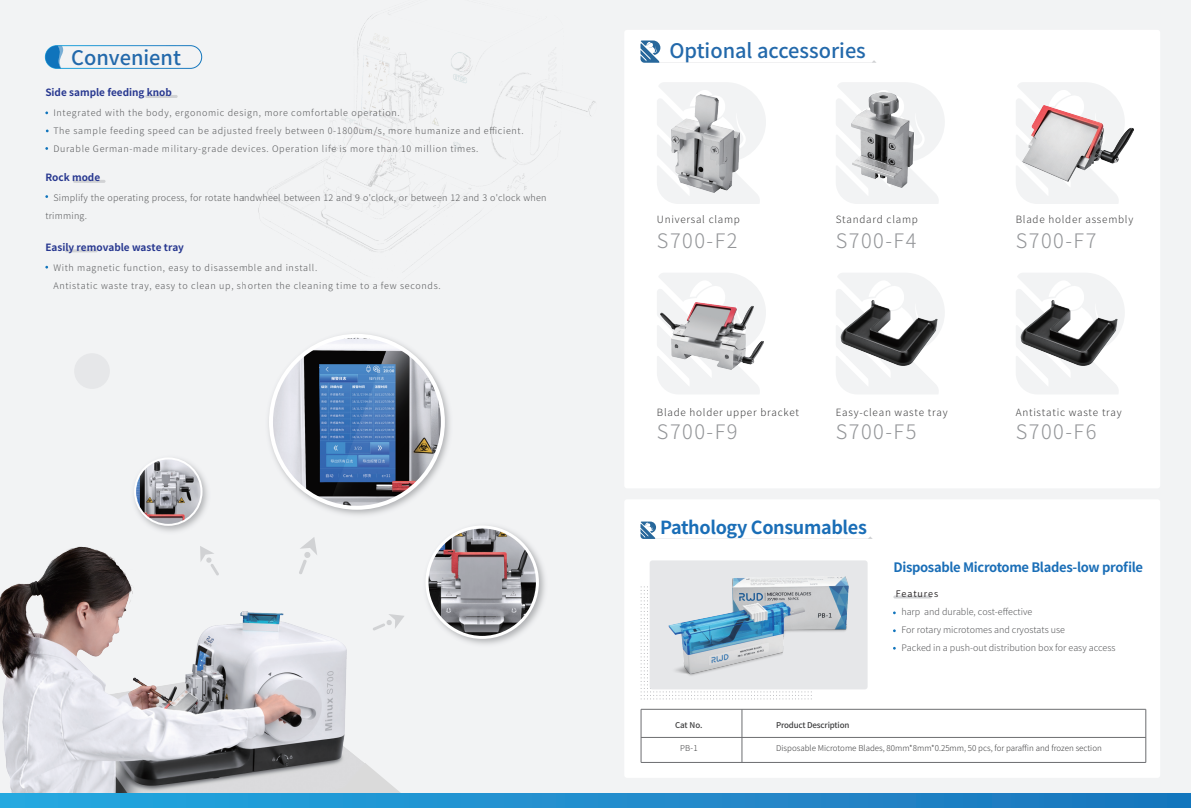
<style>
.page{position:relative;width:1191px;height:808px;background:#f2f3f4}
.page>*{position:absolute;margin:0;border:0;box-sizing:border-box;transform-origin:0 0}
.t1{font:300 20px "Source Han Sans CN";letter-spacing:.075em;color:#939598}
.t2{font:500 20px "Source Han Sans CN";color:#2369ab}
.t3{font:700 18px "Source Han Sans CN";letter-spacing:-.02em;color:#1a6eb7}
.t4{font:700 13px "Source Han Sans CN";letter-spacing:-.025em;color:#1a6eb7}
.t5{font:300 10px "Source Han Sans CN";letter-spacing:.075em;color:#3e3e3f}
.t6{font:700 10px "Source Han Sans CN";color:#283890}
.t7{font:300 9px/18px "Source Han Sans CN";letter-spacing:.075em;color:#57585a}
.t8{font:300 9px/18px "Source Han Sans CN";color:#57585a}
.t9{font:300 9px/18px "Source Han Sans CN";letter-spacing:.025em;color:#57585a}
.t10{font:9px "Source Han Sans CN";letter-spacing:.1em;color:#231f20}
.t11{font:300 8px "Source Han Sans CN";color:#3e3e3f}
.t12{font:500 8px "Source Han Sans CN";letter-spacing:-.02em;color:#3e3e3f}
</style>
<div class="page">
<div style="left:74px;top:353px;width:36px;height:36px;background:#e6e7e9;border-radius:50%"></div>
<div style="left:624px;top:30px;width:536px;height:458px;background:#fff;border-radius:3px"></div>
<img style="left:286px;top:15px;width:310px;height:171px">
<svg style="left:657px;top:82px;width:109px;height:104px"></svg>
<svg style="left:1016px;top:82px;width:102px;height:122px"></svg>
<svg style="left:836px;top:273px;width:109px;height:121px"></svg>
<svg style="left:1016px;top:273px;width:108px;height:121px"></svg>
<svg style="left:836px;top:82px;width:109px;height:122px"></svg>
<div style="left:624px;top:499px;width:536px;height:279px;background:#fff;border-radius:3px"></div>
<div style="left:45px;top:45px;width:157px;height:24px;border:1px solid #fff;border-radius:11px"></div>
<svg style="left:45px;top:46px;width:18px;height:22px"></svg>
<hr style="left:145px;top:95px;width:33px;height:3px;background:#d1d2d4;border-radius:2px">
<hr style="left:73px;top:180px;width:32px;height:3px;background:#d1d2d4;border-radius:2px">
<hr style="left:65px;top:249px;width:33px;height:3px;background:#d1d2d4;border-radius:2px">
<div style="left:649px;top:560px;width:218px;height:129px;background:#e6e7e9;border-radius:3px"></div>
<hr style="left:641px;top:709px;width:504px;height:1px;background:#6c6d70">
<hr style="left:641px;top:737px;width:504px;height:1px;background:#6c6d70">
<hr style="left:641px;top:762px;width:504px;height:1px;background:#6c6d70">
<hr style="left:1145px;top:709px;width:1px;height:53px;background:#6c6d70">
<img style="left:801px;top:576px;width:48px;height:56px">
<img style="left:836px;top:297px;width:107px;height:73px">
<img style="left:1016px;top:297px;width:107px;height:73px">
<img style="left:851px;top:92px;width:62px;height:96px">
<img style="left:672px;top:94px;width:67px;height:92px">
<svg style="left:640px;top:40px;width:236px;height:23px"></svg>
<svg style="left:801px;top:536px;width:71px;height:3px"></svg>
<img style="left:0;top:546px;width:286px;height:247px">
<svg style="left:286px;top:779px;width:115px;height:14px;background:#dbdbdd"></svg>
<svg style="left:0;top:793px;width:1191px;height:15px;background:#208ecd"></svg>
<img style="left:244px;top:186px;width:557px;height:593px">
<img style="left:271px;top:336px;width:172px;height:172px;border-radius:86px">
<img style="left:370px;top:405px;width:275px;height:293px">
<img style="left:427px;top:527px;width:110px;height:110px;border-radius:55px">
<div style="left:425px;top:525px;width:114px;height:114px;border:3px solid #fff;border-radius:50%"></div>
<img style="left:84px;top:404px;width:204px;height:222px">
<img style="left:135px;top:458px;width:66px;height:67px;border-radius:33px">
<div style="left:134px;top:457px;width:68px;height:69px;border:2px solid #fff;border-radius:50%"></div>
<svg style="left:200px;top:546px;width:19px;height:30px"></svg>
<svg style="left:372px;top:614px;width:32px;height:17px"></svg>
<svg style="left:299px;top:537px;width:18px;height:37px"></svg>
<hr style="left:893px;top:595px;width:38px;height:3px;background:#d1d2d4;border-radius:2px">
<img style="left:661px;top:302px;width:102px;height:68px">
<img style="left:1022px;top:99px;width:111px;height:83px">
<h1 class="t2" style="left:71px;top:46px;width:111px">Convenient</h1>
<p class="t6" style="left:45px;top:87px;width:128px">Side sample feeding knob</p>
<p class="t7" style="left:53px;top:104px;width:472px">Integrated with the body, ergonomic design, more comfortable operation.<br>The sample feeding speed can be adjusted freely between 0-1800um/s, more humanize and efficient.<br>Durable German-made military-grade devices. Operation life is more than 10 million times.</p>
<p class="t6" style="left:45px;top:172px;width:56px">Rock mode</p>
<p class="t9" style="left:45px;top:189px;width:502px;text-indent:8px">Simplify the operating process, for rotate handwheel between 12 and 9 o'clock, or between 12 and 3 o'clock when trimming.</p>
<p class="t6" style="left:45px;top:242px;width:140px">Easily removable waste tray</p>
<p class="t7" style="left:53px;top:259px;width:389px">With magnetic function, easy to disassemble and install.<br>Antistatic waste tray, easy to clean up, shorten the cleaning time to a few seconds.</p>
<h1 class="t2" style="left:669px;top:39px;width:198px">Optional accessories</h1>
<p class="t5" style="left:657px;top:213px;width:85px">Universal clamp</p>
<p class="t5" style="left:835px;top:213px;width:84px">Standard clamp</p>
<p class="t5" style="left:1015px;top:213px;width:119px">Blade holder assembly</p>
<h1 class="t1" style="left:657px;top:230px;width:82px">S700-F2</h1>
<h1 class="t1" style="left:835px;top:230px;width:82px">S700-F4</h1>
<h1 class="t1" style="left:1015px;top:230px;width:82px">S700-F7</h1>
<p class="t5" style="left:657px;top:406px;width:144px">Blade holder upper bracket</p>
<p class="t5" style="left:835px;top:406px;width:113px">Easy-clean waste tray</p>
<p class="t5" style="left:1015px;top:406px;width:107px">Antistatic waste tray</p>
<h1 class="t1" style="left:657px;top:420px;width:82px">S700-F9</h1>
<h1 class="t1" style="left:835px;top:420px;width:82px">S700-F5</h1>
<h1 class="t1" style="left:1015px;top:420px;width:82px">S700-F6</h1>
<h2 class="t3" style="left:660px;top:518px;width:208px">Pathology Consumables</h2>
<h3 class="t4" style="left:893px;top:560px;width:251px">Disposable Microtome Blades-low profile</h3>
<p class="t10" style="left:895px;top:588px;width:44px">Features</p>
<p class="t8" style="left:901px;top:603px;width:216px">harp and durable, cost-effective<br>For rotary microtomes and cryostats use<br>Packed in a push-out distribution box for easy access</p>
<p class="t12" style="left:675px;top:720px;width:29px">Cat No.</p>
<p class="t11" style="left:680px;top:743px;width:19px">PB-1</p>
<p class="t12" style="left:776px;top:720px;width:75px">Product Description</p>
<p class="t11" style="left:776px;top:743px;width:327px">Disposable Microtome Blades, 80mm*8mm*0.25mm, 50 pcs, for paraffin and frozen section</p>
</div>
